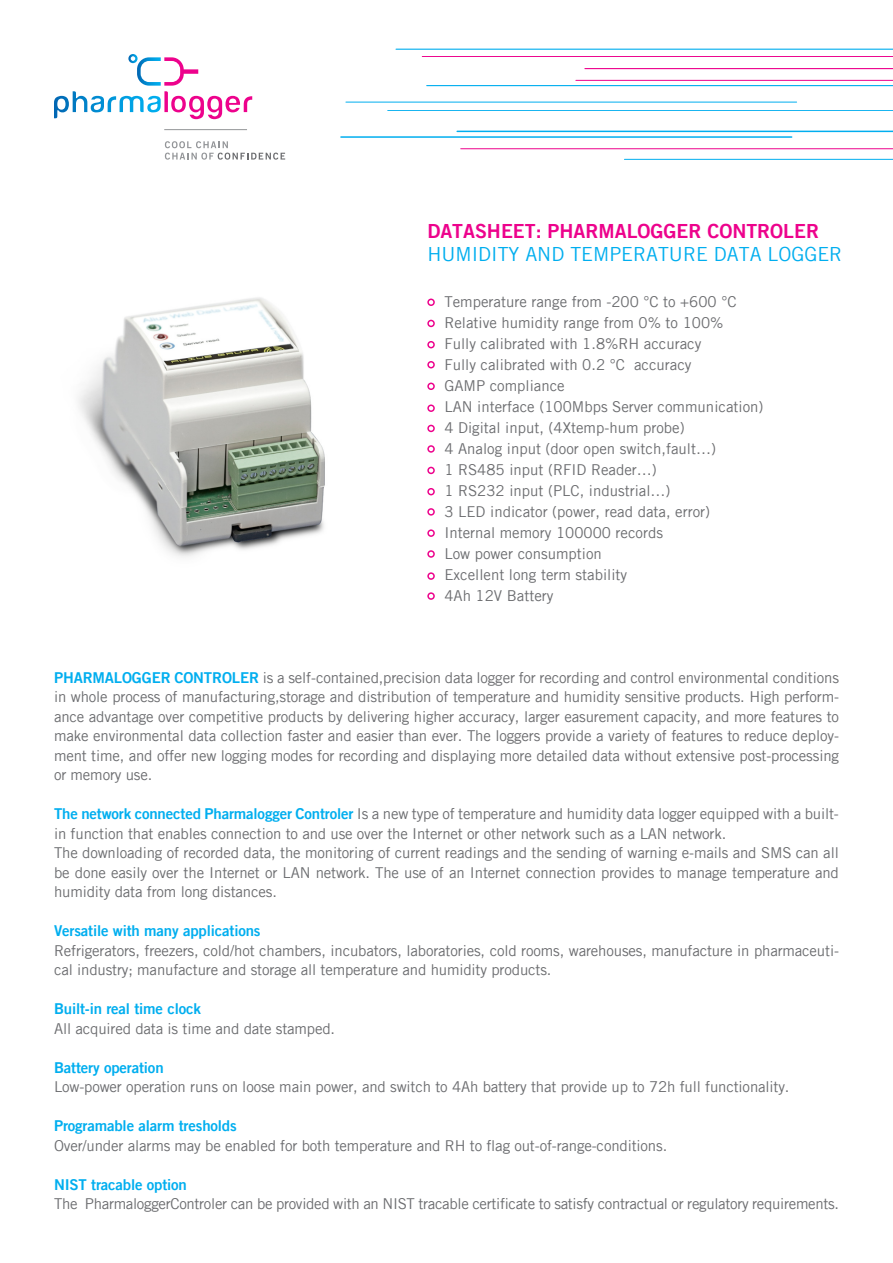
<style>
.page{position:relative;width:893px;height:1263px;background:#fff}
.page>*{position:absolute;margin:0;border:0;box-sizing:border-box;transform-origin:0 0}
.t1{font:19.5px "Trade Gothic PF";color:#00aeef}
.t2{font:19.5px "Trade Gothic PF Bold Two";color:#ed028c}
.t3{font:15px/21px "Trade Gothic PF";letter-spacing:-.01em;color:#6c6d70}
.t4{font:15px "Trade Gothic PF Bold Two";letter-spacing:-.01em;color:#00aeef}
.s1{font-family:"Trade Gothic PF Bold Two";color:#00aeef}
</style>
<div class="page">
<svg style="left:54px;top:54px;width:198px;height:65px"></svg>
<hr style="left:164px;top:129px;width:83px;height:1px;background:#939598">
<svg style="left:165px;top:141px;width:120px;height:19px"></svg>
<hr style="left:388px;top:110px;width:505px;height:1px;background:#00aeef">
<hr style="left:624px;top:159px;width:269px;height:1px;background:#00aeef">
<hr style="left:346px;top:102px;width:451px;height:1px;background:#00aeef">
<hr style="left:341px;top:136px;width:451px;height:2px;background:#00aeef">
<hr style="left:457px;top:131px;width:436px;height:1px;background:#00aeef">
<hr style="left:461px;top:148px;width:432px;height:1px;background:#ed028c">
<hr style="left:422px;top:56px;width:471px;height:1px;background:#ed028c">
<hr style="left:585px;top:68px;width:308px;height:1px;background:#ed028c">
<hr style="left:427px;top:85px;width:466px;height:1px;background:#00aeef">
<hr style="left:396px;top:49px;width:497px;height:1px;background:#00aeef">
<hr style="left:576px;top:80px;width:317px;height:1px;background:#ed028c">
<div style="left:427px;top:299px;width:8px;height:7px;border:2px solid #ed028c;border-radius:50%"></div>
<div style="left:427px;top:320px;width:8px;height:7px;border:2px solid #ed028c;border-radius:50%"></div>
<div style="left:427px;top:341px;width:8px;height:7px;border:2px solid #ed028c;border-radius:50%"></div>
<div style="left:427px;top:361px;width:8px;height:7px;border:2px solid #ed028c;border-radius:50%"></div>
<div style="left:427px;top:383px;width:8px;height:7px;border:2px solid #ed028c;border-radius:50%"></div>
<div style="left:427px;top:404px;width:8px;height:8px;border:2px solid #ed028c;border-radius:50%"></div>
<div style="left:427px;top:425px;width:8px;height:7px;border:2px solid #ed028c;border-radius:50%"></div>
<div style="left:427px;top:445px;width:8px;height:8px;border:2px solid #ed028c;border-radius:50%"></div>
<div style="left:427px;top:467px;width:8px;height:7px;border:2px solid #ed028c;border-radius:50%"></div>
<div style="left:427px;top:488px;width:8px;height:7px;border:2px solid #ed028c;border-radius:50%"></div>
<div style="left:427px;top:508px;width:8px;height:8px;border:2px solid #ed028c;border-radius:50%"></div>
<div style="left:427px;top:529px;width:8px;height:8px;border:2px solid #ed028c;border-radius:50%"></div>
<div style="left:427px;top:550px;width:8px;height:8px;border:2px solid #ed028c;border-radius:50%"></div>
<div style="left:427px;top:572px;width:8px;height:8px;border:2px solid #ed028c;border-radius:50%"></div>
<div style="left:427px;top:592px;width:8px;height:8px;border:2px solid #ed028c;border-radius:50%"></div>
<img style="left:78px;top:297px;width:247px;height:260px">
<h1 class="t2" style="left:427px;top:219px;width:393px">DATASHEET: PHARMALOGGER CONTROLER</h1>
<h1 class="t1" style="left:427px;top:242px;width:416px">HUMIDITY AND TEMPERATURE DATA LOGGER</h1>
<p class="t3" style="left:444px;top:291px;width:321px">Temperature range from -200 °C to +600 °C Relative humidity range from 0% to 100%<br>Fully calibrated with 1.8%RH accuracy<br>Fully calibrated with 0.2 °C accuracy<br>GAMP compliance<br>LAN interface (100Mbps Server communication)<br>4 Digital input, (4Xtemp-hum probe)<br>4 Analog input (door open switch,fault…)<br>1 RS485 input (RFID Reader…)<br>1 RS232 input (PLC, industrial…)<br>3 LED indicator (power, read data, error)<br>Internal memory 100000 records<br>Low power consumption<br>Excellent long term stability<br>4Ah 12V Battery</p>
<p class="t3" style="left:54px;top:667px;width:786px;line-height:19.5px;text-align:justify"><span class="s1">PHARMALOGGER CONTROLER</span> is a self-contained,precision data logger for recording and control environmental conditions in whole process of manufacturing,storage and distribution of temperature and humidity sensitive products. High perform&shy;ance advantage over competitive products by delivering higher accuracy, larger easurement capacity, and more features to make environmental data collection faster and easier than ever. The loggers provide a variety of features to reduce deploy&shy;ment time, and offer new logging modes for recording and displaying more detailed data without extensive post-processing or memory use.</p>
<p class="t3" style="left:54px;top:804px;width:786px;line-height:19.5px"><span class="s1">The network connected Pharmalogger Controler</span> Is a new type of temperature and humidity data logger equipped with a built&shy;in function that enables connection to and use over the Internet or other network such as a LAN network.<br>The downloading of recorded data, the monitoring of current readings and the sending of warning e-mails and SMS can all be done easily over the Internet or LAN network. The use of an Internet connection provides to manage temperature and humidity data from long distances.</p>
<p class="t4" style="left:54px;top:921px;width:208px">Versatile with many applications</p>
<p class="t3" style="left:54px;top:940px;width:786px;line-height:19.5px">Refrigerators, freezers, cold/hot chambers, incubators, laboratories, cold rooms, warehouses, manufacture in pharmaceuti&shy;cal industry; manufacture and storage all temperature and humidity products.</p>
<p class="t4" style="left:54px;top:999px;width:148px">Built-in real time clock</p>
<p class="t3" style="left:54px;top:1017px;width:283px">All acquired data is time and date stamped.</p>
<p class="t4" style="left:54px;top:1058px;width:111px">Battery operation</p>
<p class="t3" style="left:54px;top:1076px;width:737px">Low-power operation runs on loose main power, and switch to 4Ah battery that provide up to 72h full functionality.</p>
<p class="t4" style="left:54px;top:1116px;width:184px">Programable alarm tresholds</p>
<p class="t3" style="left:54px;top:1134px;width:615px">Over/under alarms may be enabled for both temperature and RH to flag out-of-range-conditions.</p>
<p class="t4" style="left:54px;top:1175px;width:134px">NIST tracable option</p>
<p class="t3" style="left:54px;top:1193px;width:787px">The PharmaloggerControler can be provided with an NIST tracable certificate to satisfy contractual or regulatory requirements.</p>
</div>
